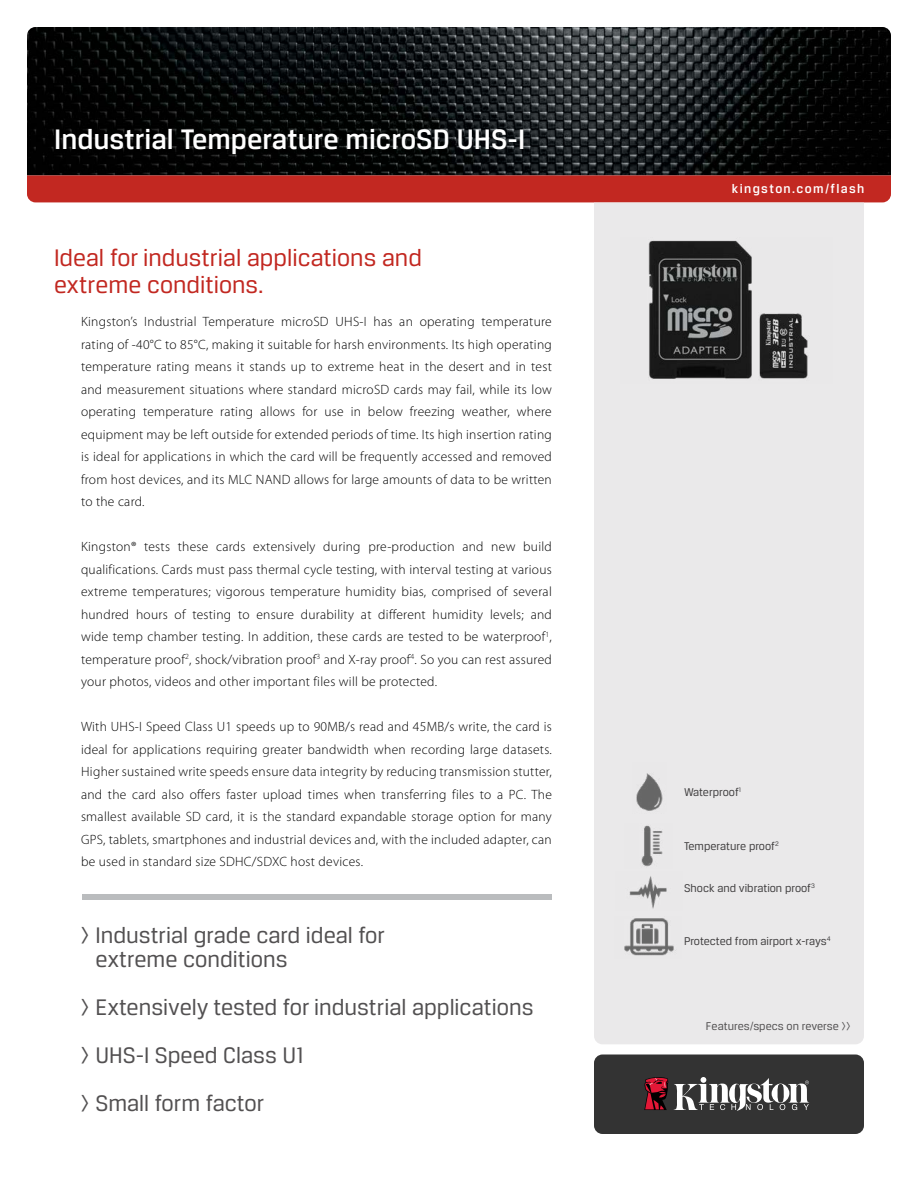
<style>
.page{position:relative;width:918px;height:1188px;background:#fff}
.page>*{position:absolute;margin:0;border:0;box-sizing:border-box;transform-origin:0 0}
.t1{font:500 30px "Breuer Text";color:#fff}
.t2{font:25.5px/27px "Breuer Text";color:#c22821}
.t3{font:24px/48px "Breuer Text";color:#525051}
.t4{font:300 13.5px/22.5px "Myriad Pro";letter-spacing:.02em;color:#000;text-align:justify}
.t5{font:500 13.5px "Breuer Text";letter-spacing:.1em;color:#fff}
.t6{font:12px "Breuer Text";color:#413f40}
.t7{font:12px "Breuer Text";color:#525051}
</style>
<div class="page">
<img style="left:27px;top:27px;width:864px;height:148px">
<div style="left:27px;top:175px;width:864px;height:27px;background:#c22821"></div>
<div style="left:594px;top:202px;width:270px;height:842px;background:#eae9ea"></div>
<div style="left:594px;top:1054px;width:270px;height:80px;background:#333;border-radius:9px"></div>
<svg style="left:674px;top:1077px;width:135px;height:34px"></svg>
<svg style="left:644px;top:1077px;width:24px;height:33px"></svg>
<div style="left:82px;top:894px;width:470px;height:6px;background:#babcbe"></div>
<img style="left:621px;top:238px;width:212px;height:145px">
<img style="left:633px;top:763px;width:33px;height:50px">
<img style="left:616px;top:872px;width:66px;height:39px">
<img style="left:624px;top:823px;width:48px;height:45px">
<img style="left:615px;top:917px;width:66px;height:42px">
<h1 class="t1" style="left:54px;top:122px;width:473px">Industrial Temperature microSD UHS-I</h1>
<h2 class="t2" style="left:54px;top:244px;width:369px">Ideal for industrial applications and extreme conditions.</h2>
<p class="t4" style="left:81px;top:311px;width:472px">Kingston’s Industrial Temperature microSD UHS-I has an operating temperature rating of -40°C to 85°C, making it suitable for harsh environments. Its high operating temperature rating means it stands up to extreme heat in the desert and in test and measurement situations where standard microSD cards may fail, while its low operating temperature rating allows for use in below freezing weather, where equipment may be left outside for extended periods of time. Its high insertion rating is ideal for applications in which the card will be frequently accessed and removed from host devices, and its MLC NAND allows for large amounts of data to be written to the card.</p>
<p class="t4" style="left:81px;top:536px;width:472px">Kingston® tests these cards extensively during pre-production and new build qualifications. Cards must pass thermal cycle testing, with interval testing at various extreme temperatures; vigorous temperature humidity bias, comprised of several hundred hours of testing to ensure durability at different humidity levels; and wide temp chamber testing. In addition, these cards are tested to be waterproof<sup>1</sup>, temperature proof<sup>2</sup>, shock/vibration proof<sup>3</sup> and X-ray proof<sup>4</sup>. So you can rest assured your photos, videos and other important files will be protected.</p>
<p class="t4" style="left:81px;top:716px;width:472px">With UHS-I Speed Class U1 speeds up to 90MB/s read and 45MB/s write, the card is ideal for applications requiring greater bandwidth when recording large datasets.<br>Higher sustained write speeds ensure data integrity by reducing transmission stutter, and the card also offers faster upload times when transferring files to a PC. The smallest available SD card, it is the standard expandable storage option for many GPS, tablets, smartphones and industrial devices and, with the included adapter, can be used in standard size SDHC/SDXC host devices.</p>
<h3 class="t3" style="left:95px;top:923px;width:291px;line-height:24px;text-indent:-15px">&gt; Industrial grade card ideal for extreme conditions</h3>
<h3 class="t3" style="left:80px;top:983px;width:455px">&gt; Extensively tested for industrial applications &gt; UHS-I Speed Class U1<br>&gt; Small form factor</h3>
<p class="t5" style="left:732px;top:181px;width:134px">kingston.com/flash</p>
<p class="t6" style="left:684px;top:786px;width:59px">Waterproof<sup>1</sup></p>
<p class="t6" style="left:684px;top:840px;width:96px">Temperature proof<sup>2</sup></p>
<p class="t6" style="left:684px;top:882px;width:132px">Shock and vibration proof<sup>3</sup></p>
<p class="t6" style="left:684px;top:935px;width:148px">Protected from airport x-rays<sup>4</sup></p>
<p class="t7" style="left:706px;top:1020px;width:146px">Features/specs on reverse &gt;&gt;</p>
</div>
